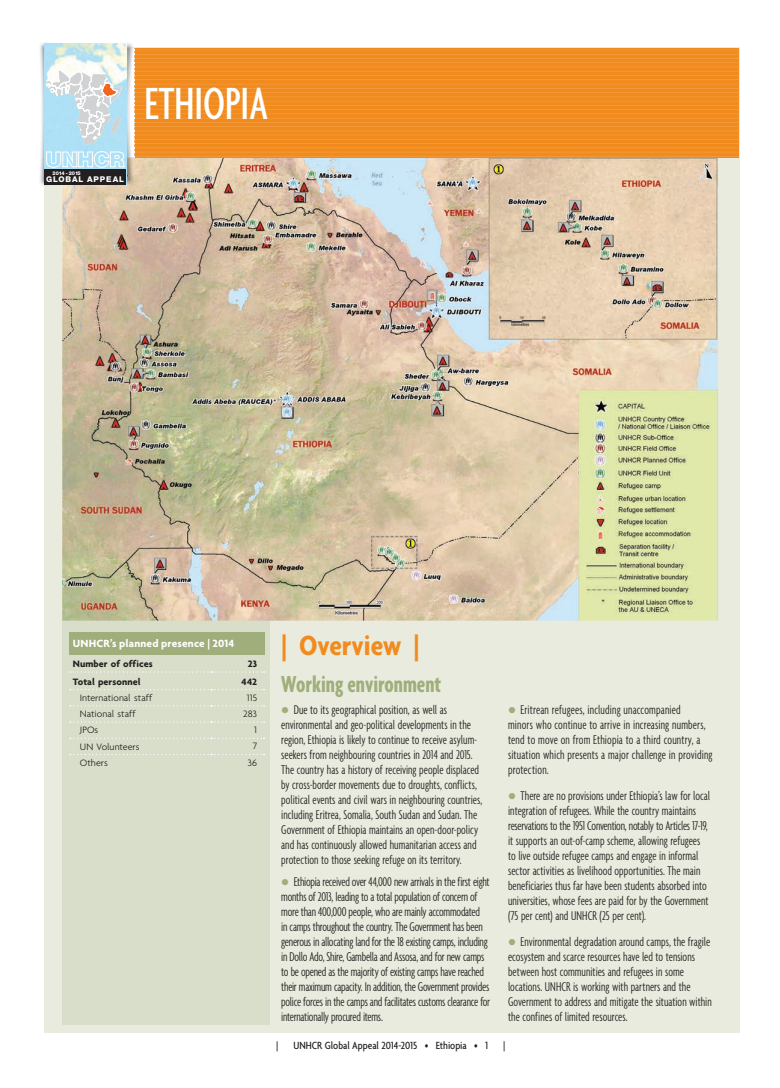
<style>
.page{position:relative;width:780px;height:1088px;background:#fff}
.page>*{position:absolute;margin:0;border:0;box-sizing:border-box;transform-origin:0 0}
.t1{font:500 extra-condensed 48.75px "Agenda";color:#fff}
.t2{font:700 condensed 30px "Agenda";color:#f28b1d}
.t3{font:700 extra-condensed 25px "Agenda";color:#9fae7a}
.t4{font:300 extra-condensed 13.75px/15px "Agenda";letter-spacing:-.005em;color:#231f20}
.t5{font:500 condensed 11.25px "Agenda";letter-spacing:-.005em;color:#231f20}
.t6{font:700 11.25px "Agenda";letter-spacing:.015em;color:#fff}
.t7{font:300 10px "Agenda";color:#231f20}
.t8{font:700 10px "Agenda";letter-spacing:.005em;color:#231f20}
.t9{font:800 7.88px "Helvetica Neue";letter-spacing:.1em;color:#fff}
.t10{font:800 5px "Helvetica Neue";letter-spacing:-.02em;color:#fff}
.s1{color:#9fae7a}
</style>
<div class="page">
<div style="left:44px;top:48px;width:695px;height:985px;background:#e8ebdd"></div>
<div style="left:62px;top:590px;width:208px;height:435px;background:#d8dec9"></div>
<img style="left:62px;top:182px;width:656px;height:439px">
<img style="left:40px;top:43px;width:4px;height:142px">
<img style="left:122px;top:182px;width:12px;height:4px">
<div style="left:44px;top:169px;width:82px;height:15px;background:#231f20"></div>
<svg style="left:44px;top:43px;width:695px;height:139px;background:#e8a458"></svg>
<div style="left:69px;top:632px;width:195px;height:22px;background:#9fae7a"></div>
<svg style="left:70px;top:671px;width:194px;height:2px"></svg>
<svg style="left:70px;top:689px;width:194px;height:1px"></svg>
<svg style="left:70px;top:705px;width:194px;height:1px"></svg>
<svg style="left:70px;top:721px;width:194px;height:2px"></svg>
<svg style="left:70px;top:738px;width:194px;height:1px"></svg>
<svg style="left:70px;top:754px;width:194px;height:1px"></svg>
<p class="t10" style="left:53px;top:170px;width:30px">2014 - 2015</p>
<p class="t9" style="left:46px;top:174px;width:79px">GLOBAL APPEAL</p>
<h1 class="t1" style="left:144px;top:77px;width:125px">ETHIOPIA</h1>
<p class="t6" style="left:73px;top:637px;width:163px">UNHCR’s planned presence | 2014</p>
<p class="t8" style="left:73px;top:658px;width:81px">Number of offices</p>
<p class="t8" style="left:248px;top:658px;width:11px">23</p>
<p class="t8" style="left:73px;top:675px;width:69px">Total personnel</p>
<p class="t8" style="left:241px;top:675px;width:17px">442</p>
<p class="t7" style="left:80px;top:692px;width:74px">International staff</p>
<p class="t7" style="left:247px;top:692px;width:12px">115</p>
<p class="t7" style="left:80px;top:708px;width:57px">National staff</p>
<p class="t7" style="left:243px;top:708px;width:15px">283</p>
<p class="t7" style="left:80px;top:724px;width:20px">JPOs</p>
<p class="t7" style="left:254px;top:724px;width:4px">1</p>
<p class="t7" style="left:80px;top:740px;width:61px">UN Volunteers</p>
<p class="t7" style="left:253px;top:740px;width:6px">7</p>
<p class="t7" style="left:80px;top:757px;width:29px">Others</p>
<p class="t7" style="left:248px;top:756px;width:11px">36</p>
<h2 class="t2" style="left:281px;top:628px;width:140px">| Overview |</h2>
<h3 class="t3" style="left:281px;top:670px;width:161px">Working environment</h3>
<p class="t4" style="left:281px;top:702px;width:202px"><span class="s1">●</span> Due to its geographical position, as well as environmental and geo-political developments in the region, Ethiopia is likely to continue to receive asylum&shy;seekers from neighbouring countries in 2014 and 2015.<br>The country has a history of receiving people displaced by cross-border movements due to droughts, conflicts, political events and civil wars in neighbouring countries, including Eritrea, Somalia, South Sudan and Sudan. The Government of Ethiopia maintains an open-door-policy and has continuously allowed humanitarian access and protection to those seeking refuge on its territory.</p>
<p class="t4" style="left:281px;top:874px;width:210px"><span class="s1">●</span> Ethiopia received over 44,000 new arrivals in the first eight months of 2013, leading to a total population of concern of more than 400,000 people, who are mainly accommodated<br>in camps throughout the country. The Government has been generous in allocating land for the 18 existing camps, including in Dollo Ado, Shire, Gambella and Assosa, and for new camps to be opened as the majority of existing camps have reached their maximum capacity. In addition, the Government provides police forces in the camps and facilitates customs clearance for internationally procured items.</p>
<p class="t4" style="left:508px;top:702px;width:206px"><span class="s1">●</span> Eritrean refugees, including unaccompanied<br>minors who continue to arrive in increasing numbers, tend to move on from Ethiopia to a third country, a situation which presents a major challenge in providing protection.</p>
<p class="t4" style="left:508px;top:788px;width:203px"><span class="s1">●</span> There are no provisions under Ethiopia’s law for local integration of refugees. While the country maintains reservations to the 1951 Convention, notably to Articles 17-19, it supports an out-of-camp scheme, allowing refugees to live outside refugee camps and engage in informal sector activities as livelihood opportunities. The main beneficiaries thus far have been students absorbed into universities, whose fees are paid for by the Government (75 per cent) and UNHCR (25 per cent).</p>
<p class="t4" style="left:508px;top:934px;width:205px"><span class="s1">●</span> Environmental degradation around camps, the fragile ecosystem and scarce resources have led to tensions between host communities and refugees in some locations. UNHCR is working with partners and the Government to address and mitigate the situation within the confines of limited resources.</p>
<p class="t5" style="left:276px;top:1039px;width:4px">|</p>
<p class="t5" style="left:293px;top:1039px;width:196px">UNHCR Global Appeal 2014-2015 • Ethiopia • 1</p>
<p class="t5" style="left:503px;top:1039px;width:4px">|</p>
</div>
